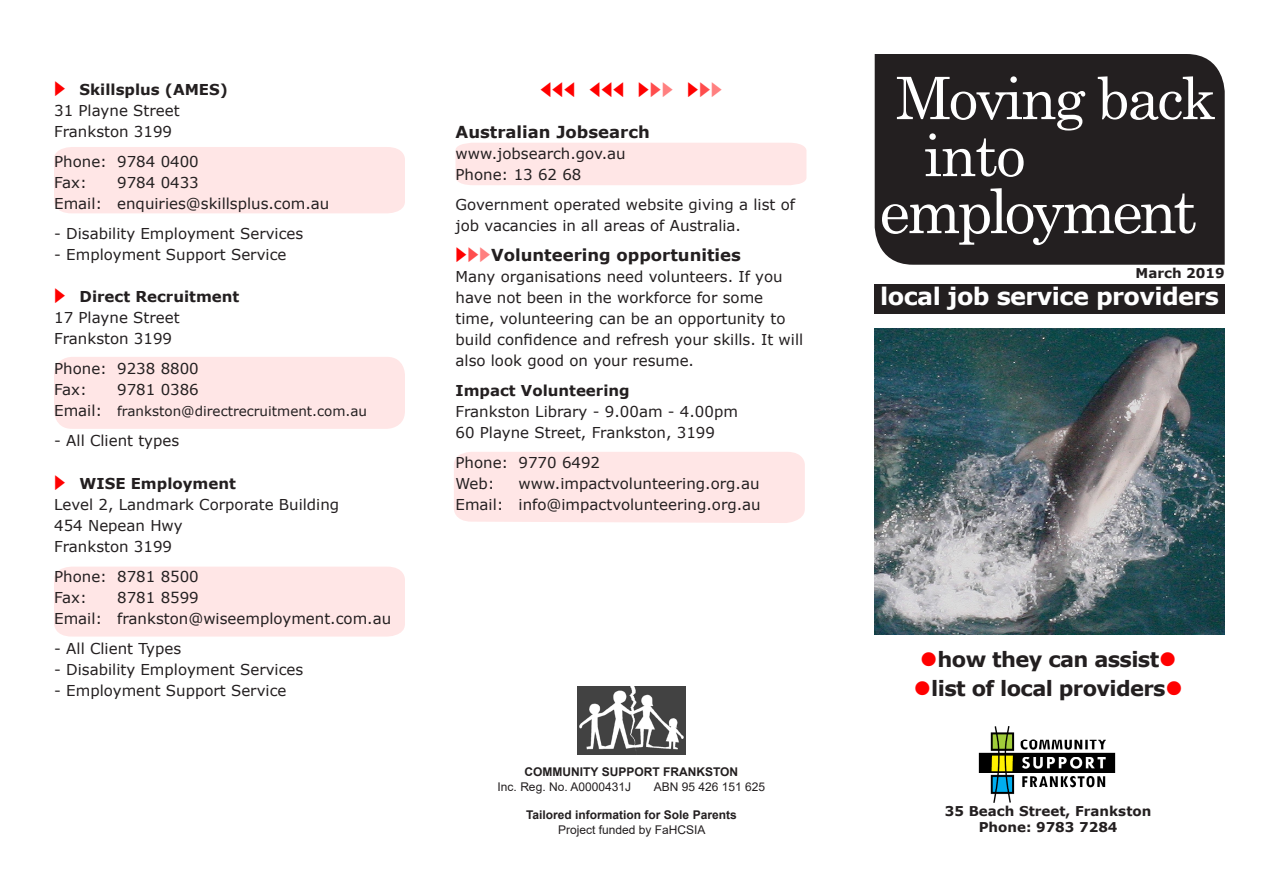
<style>
.page{position:relative;width:1263px;height:893px;background:#fff}
.page>*{position:absolute;margin:0;border:0;box-sizing:border-box;transform-origin:0 0}
.t1{font:61.5px "Century Schoolbook";letter-spacing:-.06em;color:#fff}
.t2{font:58.5px "Century Schoolbook";letter-spacing:-.04em;color:#fff}
.t3{font:700 24px "Verdana";letter-spacing:-.025em;color:#fff}
.t4{font:700 21px "Verdana";letter-spacing:-.03em;color:#231f20}
.t5{font:18px "Wingdings 3";color:#f00;scale:.75 1}
.t6{font:700 16.5px "Verdana";color:#231f20}
.t7{font:15px/21px "Verdana";color:#231f20}
.t8{font:700 15px "Verdana";color:#231f20}
.style43{font:700 13.5px "Verdana";color:#231f20}
.t9{font:13.5px "Verdana";color:#231f20}
.t10{font:700 12px "Arial";color:#231f20}
.t11{font:12px "Arial";color:#231f20}
.s1{color:#f00}
.s2{font-size:15px}
.s3{color:#ff4d4d}
.s4{color:#ff8080}
</style>
<div class="page">
<div style="left:454px;top:452px;width:351px;height:71px;background:#ffe6e6"></div>
<div style="left:54px;top:147px;width:351px;height:66px;background:#ffe6e6"></div>
<div style="left:54px;top:567px;width:351px;height:70px;background:#ffe6e6"></div>
<div style="left:455px;top:143px;width:351px;height:42px;background:#ffe6e6"></div>
<div style="left:875px;top:54px;width:350px;height:211px;background:#231f20"></div>
<div style="left:874px;top:284px;width:351px;height:29px;background:#231f20"></div>
<div style="left:54px;top:357px;width:351px;height:72px;background:#ffe6e6;border-radius:18px"></div>
<img style="left:875px;top:328px;width:350px;height:307px">
<img style="left:577px;top:687px;width:108px;height:68px">
<img style="left:978px;top:726px;width:138px;height:77px">
<p class="t8" style="left:54px;top:79px;width:175px"><span class="s1">◆</span> Skillsplus (AMES)</p>
<p class="t7" style="left:54px;top:100px;width:127px">31 Playne Street</p>
<p class="t7" style="left:54px;top:121px;width:119px">Frankston 3199</p>
<p class="t7" style="left:54px;top:151px;width:146px">Phone: 9784 0400</p>
<p class="t7" style="left:54px;top:172px;width:34px">Fax:</p>
<p class="t7" style="left:117px;top:172px;width:83px">9784 0433</p>
<p class="t7" style="left:54px;top:193px;width:277px">Email: enquiries@skillsplus.com.au</p>
<p class="t7" style="left:54px;top:223px;width:251px">- Disability Employment Services</p>
<p class="t7" style="left:54px;top:244px;width:234px">- Employment Support Service</p>
<p class="t8" style="left:54px;top:286px;width:187px"><span class="s1">◆</span> Direct Recruitment</p>
<p class="t7" style="left:54px;top:307px;width:127px">17 Playne Street</p>
<p class="t7" style="left:54px;top:328px;width:119px">Frankston 3199</p>
<p class="t7" style="left:54px;top:358px;width:146px">Phone: 9238 8800</p>
<p class="t7" style="left:54px;top:379px;width:34px">Fax:</p>
<p class="t7" style="left:117px;top:379px;width:83px">9781 0386</p>
<p class="t9" style="left:54px;top:402px;width:314px"><span class="s2">Email:</span> frankston@directrecruitment.com.au</p>
<p class="t7" style="left:54px;top:430px;width:126px">- All Client types</p>
<p class="t8" style="left:54px;top:473px;width:183px"><span class="s1">◆</span> WISE Employment</p>
<p class="t7" style="left:54px;top:494px;width:286px">Level 2, Landmark Corporate Building</p>
<p class="t7" style="left:54px;top:515px;width:130px">454 Nepean Hwy</p>
<p class="t7" style="left:54px;top:536px;width:119px">Frankston 3199</p>
<p class="t7" style="left:54px;top:566px;width:146px">Phone: 8781 8500</p>
<p class="t7" style="left:54px;top:587px;width:34px">Fax:</p>
<p class="t7" style="left:117px;top:587px;width:83px">8781 8599</p>
<p class="t7" style="left:54px;top:608px;width:338px">Email: frankston@wiseemployment.com.au</p>
<p class="t7" style="left:54px;top:638px;width:128px">- All Client Types</p>
<p class="t7" style="left:54px;top:659px;width:251px">- Disability Employment Services</p>
<p class="t7" style="left:54px;top:680px;width:234px">- Employment Support Service</p>
<p class="t5" style="left:540px;top:79px;width:245px">▼▼▼ ▼▼▼ ◆<span class="s3">◆</span><span class="s4">◆</span> ◆<span class="s3">◆</span><span class="s4">◆</span></p>
<p class="t6" style="left:455px;top:120px;width:196px">Australian Jobsearch</p>
<p class="t7" style="left:455px;top:142px;width:172px">www.jobsearch.gov.au</p>
<p class="t7" style="left:455px;top:163px;width:127px">Phone: 13 62 68</p>
<p class="t7" style="left:455px;top:193px;width:341px">Government operated website giving a list of job vacancies in all areas of Australia.</p>
<p class="t6" style="left:455px;top:243px;width:287px"><span class="s1">◆</span><span class="s3">◆</span><span class="s4">◆</span>Volunteering opportunities</p>
<p class="t7" style="left:455px;top:266px;width:349px">Many organisations need volunteers. If you have not been in the workforce for some time, volunteering can be an opportunity to build confidence and refresh your skills. It will also look good on your resume.</p>
<p class="t8" style="left:455px;top:380px;width:176px">Impact Volunteering</p>
<p class="t7" style="left:455px;top:401px;width:284px">Frankston Library - 9.00am - 4.00pm</p>
<p class="t7" style="left:455px;top:422px;width:261px">60 Playne Street, Frankston, 3199</p>
<p class="t7" style="left:455px;top:452px;width:146px">Phone: 9770 6492</p>
<p class="t7" style="left:455px;top:473px;width:41px">Web:</p>
<p class="t7" style="left:518px;top:473px;width:242px">www.impactvolunteering.org.au</p>
<p class="t7" style="left:455px;top:494px;width:307px">Email: info@impactvolunteering.org.au</p>
<p class="t10" style="left:525px;top:763px;width:215px">COMMUNITY SUPPORT FRANKSTON</p>
<p class="t11" style="left:498px;top:778px;width:135px">Inc. Reg. No. A0000431J</p>
<p class="t11" style="left:654px;top:778px;width:113px">ABN 95 426 151 625</p>
<p class="t10" style="left:526px;top:807px;width:212px">Tailored information for Sole Parents</p>
<p class="t11" style="left:558px;top:821px;width:149px">Project funded by FaHCSIA</p>
<p class="t2" style="left:896px;top:49px;width:322px">Moving back</p>
<p class="t2" style="left:924px;top:106px;width:103px">into</p>
<p class="t1" style="left:879px;top:159px;width:319px">employment</p>
<p class="style43" style="left:1135px;top:264px;width:91px">March 2019</p>
<p class="t3" style="left:880px;top:280px;width:340px">local job service providers</p>
<p class="t4" style="left:920px;top:644px;width:258px"><span class="s1">●</span>how they can assist<span class="s1">●</span></p>
<p class="t4" style="left:913px;top:673px;width:271px"><span class="s1">●</span>list of local providers<span class="s1">●</span></p>
<p class="style43" style="left:945px;top:801px;width:208px">35 Beach Street, Frankston</p>
<p class="style43" style="left:979px;top:817px;width:140px">Phone: 9783 7284</p>
</div>
